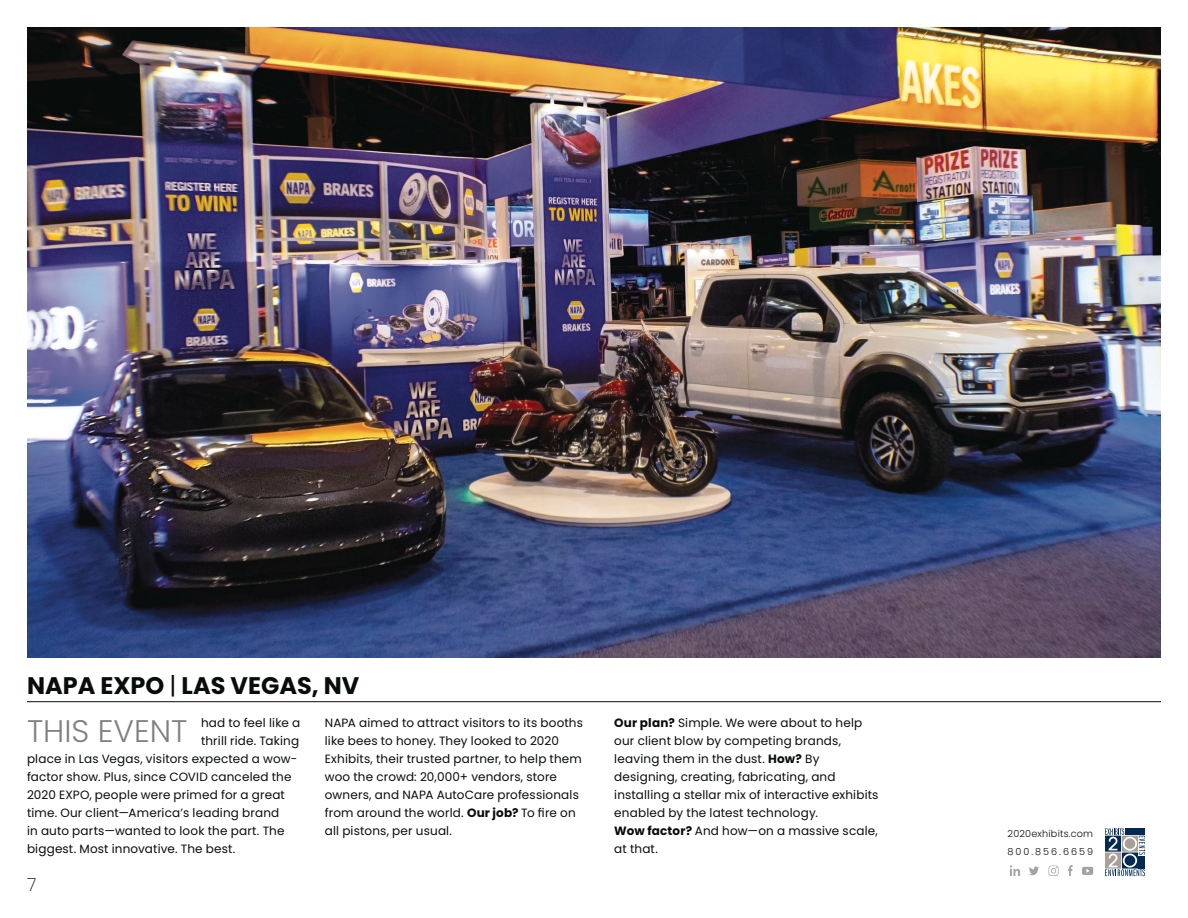
<style>
.page{position:relative;width:1188px;height:918px;background:#fff}
.page>*{position:absolute;margin:0;border:0;box-sizing:border-box;transform-origin:0 0}
.t1{font:300 31.2px "Poppins";color:#7f8080}
.t2{font:700 24px "Poppins";color:#080d0c}
.t3{font:200 18px "Poppins";color:#080d0c}
.t4{font:12px/18px "Poppins";letter-spacing:.015em;color:#080d0c}
.t5{font:300 9.6px "Poppins";letter-spacing:.02em;color:#080d0c}
.t6{font:300 9.6px "Poppins";letter-spacing:.205em;color:#080d0c}
.s1{font-weight:400}
.s2{font-weight:700}
</style>
<div class="page">
<hr style="left:27px;top:701px;width:1134px;height:1px;background:#080d0c">
<img style="left:1010px;top:865px;width:83px;height:11px">
<img style="left:27px;top:27px;width:1134px;height:631px">
<svg style="left:1105px;top:828px;width:40px;height:48px;background:#7f8e9f"></svg>
<p class="t2" style="left:27px;top:671px;width:334px">NAPA EXPO <span class="s1">|</span> LAS VEGAS, NV</p>
<p class="t1" style="left:27px;top:713px;width:162px">THIS EVENT</p>
<p class="t4" style="left:325px;top:714px;width:260px">NAPA aimed to attract visitors to its booths like bees to honey. They looked to 2020<br>Exhibits, their trusted partner, to help them woo the crowd: 20,000+ vendors, store owners, and NAPA AutoCare professionals from around the world. <span class="s2">Our job?</span> To fire on all pistons, per usual.</p>
<p class="t4" style="left:201px;top:714px;width:101px">had to feel like a</p>
<p class="t4" style="left:201px;top:732px;width:100px">thrill ride. Taking</p>
<p class="t4" style="left:27px;top:750px;width:272px">place in Las Vegas, visitors expected a wow-</p>
<p class="t4" style="left:27px;top:768px;width:266px">factor show. Plus, since COVID canceled the</p>
<p class="t4" style="left:27px;top:786px;width:259px">2020 EXPO, people were primed for a great</p>
<p class="t4" style="left:27px;top:804px;width:254px">time. Our client—America’s leading brand</p>
<p class="t4" style="left:27px;top:822px;width:259px">in auto parts—wanted to look the part. The</p>
<p class="t4" style="left:27px;top:840px;width:210px">biggest. Most innovative. The best.</p>
<p class="t3" style="left:27px;top:874px;width:11px">7</p>
<p class="t4" style="left:614px;top:714px;width:266px"><span class="s2">Our plan?</span> Simple. We were about to help our client blow by competing brands, leaving them in the dust. <span class="s2">How?</span> By designing, creating, fabricating, and installing a stellar mix of interactive exhibits enabled by the latest technology.<br><span class="s2">Wow factor?</span> And how—on a massive scale, at that.</p>
<p class="t5" style="left:1008px;top:828px;width:87px">2020exhibits.com</p>
<p class="t6" style="left:1008px;top:846px;width:87px">800.856.6659</p>
</div>
